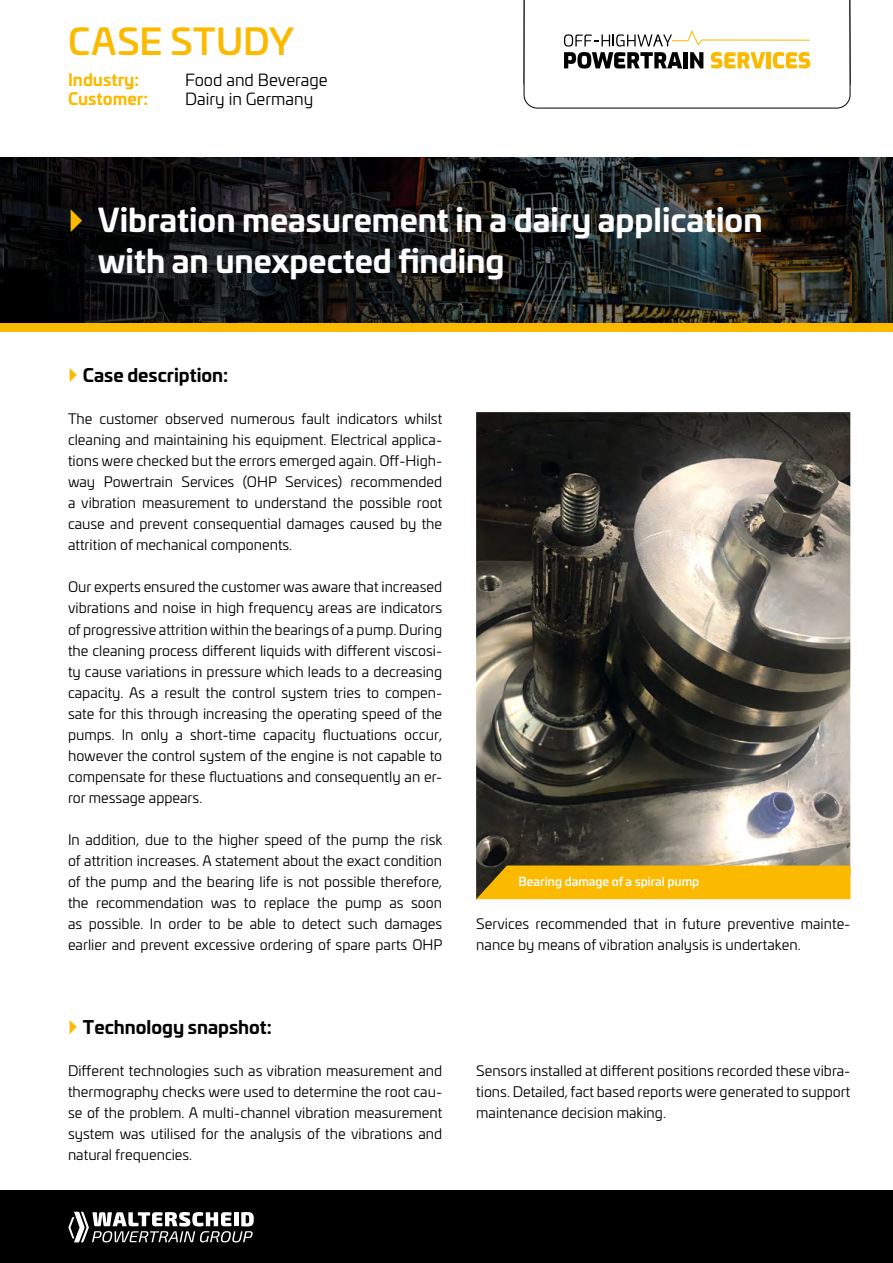
<style>
.page{position:relative;width:893px;height:1263px;background:#fff}
.page>*{position:absolute;margin:0;border:0;box-sizing:border-box;transform-origin:0 0}
.t1{font:500 36px "Univia Pro";letter-spacing:.015em;color:#fbb900}
.t2{font:700 31.5px/40.5px "Univia Pro";color:#fff}
.t3{font:700 18px "Univia Pro";color:#000}
.t4{font:16.5px "Univia Pro";color:#000}
.t5{font:700 16.5px "Univia Pro";color:#fbb900}
.Fließtext_9_5_13{font:14.25px/21px "Univia Pro";color:#000;text-align:justify}
.BU_weiß{font:500 12px "Univia Pro";color:#fff}
</style>
<div class="page">
<div style="left:0;top:1191px;width:893px;height:72px;background:#000"></div>
<svg style="left:524px;top:0;width:326px;height:108px"></svg>
<svg style="left:68px;top:1212px;width:186px;height:30px"></svg>
<svg style="left:0;top:157px;width:893px;height:166px;background:#191a19"></svg>
<div style="left:0;top:323px;width:893px;height:8px;background:#fbb900"></div>
<img style="left:476px;top:412px;width:374px;height:453px">
<svg style="left:476px;top:865px;width:374px;height:34px;background:#f0b103"></svg>
<svg style="left:71px;top:209px;width:11px;height:23px"></svg>
<h1 class="t1" style="left:68px;top:14px;width:227px">CASE STUDY</h1>
<p class="t5" style="left:68px;top:66px;width:73px">Industry:</p>
<p class="t4" style="left:185px;top:68px;width:144px">Food and Beverage</p>
<p class="t5" style="left:68px;top:86px;width:82px">Customer:</p>
<p class="t4" style="left:185px;top:87px;width:130px">Dairy in Germany</p>
<p class="t2" style="left:98px;top:198px;width:666px">Vibration measurement in a dairy application with an unexpected finding</p>
<p class="t3" style="left:83px;top:361px;width:147px">Case description:</p>
<p class="Fließtext_9_5_13" style="left:68px;top:408px;width:376px">The customer observed numerous fault indicators whilst cleaning and maintaining his equipment. Electrical applica&shy;tions were checked but the errors emerged again. Off-High&shy;way Powertrain Services (OHP Services) recommended a vibration measurement to understand the possible root cause and prevent consequential damages caused by the attrition of mechanical components.</p>
<p class="Fließtext_9_5_13" style="left:68px;top:576px;width:376px">Our experts ensured the customer was aware that increased vibrations and noise in high frequency areas are indicators of progressive attrition within the bearings of a pump. During the cleaning process different liquids with different viscosi&shy;ty cause variations in pressure which leads to a decreasing capacity. As a result the control system tries to compen&shy;sate for this through increasing the operating speed of the pumps. In only a short-time capacity fluctuations occur, however the control system of the engine is not capable to compensate for these fluctuations and consequently an er&shy;ror message appears.</p>
<p class="Fließtext_9_5_13" style="left:68px;top:828px;width:376px">In addition, due to the higher speed of the pump the risk of attrition increases. A statement about the exact condition of the pump and the bearing life is not possible therefore, the recommendation was to replace the pump as soon as possible. In order to be able to detect such damages earlier and prevent excessive ordering of spare parts OHP</p>
<p class="t3" style="left:83px;top:1012px;width:190px">Technology snapshot:</p>
<p class="BU_weiß" style="left:519px;top:873px;width:182px">Bearing damage of a spiral pump</p>
<p class="Fließtext_9_5_13" style="left:476px;top:912px;width:376px">Services recommended that in future preventive mainte&shy;nance by means of vibration analysis is undertaken.</p>
<p class="Fließtext_9_5_13" style="left:68px;top:1059px;width:376px">Different technologies such as vibration measurement and thermography checks were used to determine the root cau&shy;se of the problem. A multi-channel vibration measurement system was utilised for the analysis of the vibrations and natural frequencies.</p>
<p class="Fließtext_9_5_13" style="left:476px;top:1059px;width:376px">Sensors installed at different positions recorded these vibra&shy;tions. Detailed, fact based reports were generated to support maintenance decision making.</p>
</div>
